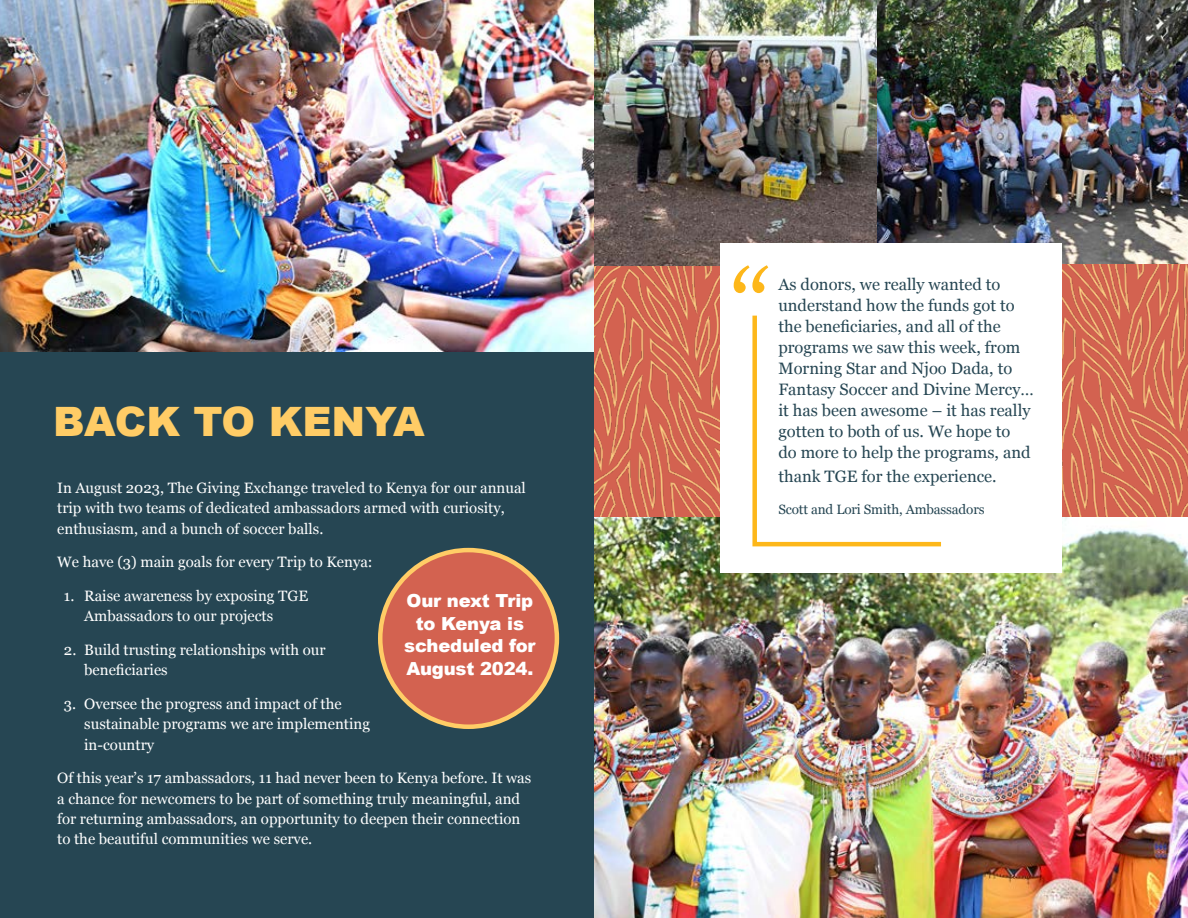
<style>
.page{position:relative;width:1188px;height:918px;background:#fff}
.page>*{position:absolute;margin:0;border:0;box-sizing:border-box;transform-origin:0 0}
.t1{font:900 40.5px "Arial";letter-spacing:-.01em;color:#fc6}
.t2{font:900 18px/22.5px "Arial";letter-spacing:-.01em;color:#fff;text-align:center}
.t3{font:16.5px/21px "Georgia";color:#264653}
.t4{font:15px/20.2px "Georgia";color:#fff}
.t5{font:13.5px "Georgia";letter-spacing:-.01em;color:#264653}
</style>
<div class="page">
<div style="left:0;top:0;width:594px;height:918px;background:#264653"></div>
<div style="left:380px;top:550px;width:177px;height:177px;background:#d36250;border-radius:50%"></div>
<div style="left:378px;top:548px;width:181px;height:181px;border:4px solid #fc6;border-radius:50%"></div>
<img style="left:594px;top:263px;width:594px;height:255px">
<img style="left:0;top:0;width:594px;height:352px">
<img style="left:594px;top:518px;width:594px;height:400px">
<img style="left:594px;top:0;width:284px;height:266px">
<img style="left:878px;top:0;width:310px;height:263px">
<div style="left:721px;top:243px;width:341px;height:330px;background:#fff"></div>
<svg style="left:734px;top:265px;width:34px;height:28px"></svg>
<svg style="left:752px;top:315px;width:189px;height:232px"></svg>
<h1 class="t1" style="left:53px;top:392px;width:373px">BACK TO KENYA</h1>
<p class="t4" style="left:57px;top:477px;width:470px">In August 2023, The Giving Exchange traveled to Kenya for our annual trip with two teams of dedicated ambassadors armed with curiosity, enthusiasm, and a bunch of soccer balls.</p>
<p class="t4" style="left:57px;top:551px;width:317px">We have (3) main goals for every Trip to Kenya:</p>
<p class="t4" style="left:84px;top:585px;width:225px;text-indent:-20px">1. Raise awareness by exposing TGE<br>Ambassadors to our projects</p>
<p class="t4" style="left:84px;top:639px;width:243px;text-indent:-20px">2. Build trusting relationships with our beneficiaries</p>
<p class="t4" style="left:84px;top:693px;width:287px;text-indent:-20px">3. Oversee the progress and impact of the sustainable programs we are implementing in-country</p>
<p class="t4" style="left:57px;top:767px;width:476px">Of this year’s 17 ambassadors, 11 had never been to Kenya before. It was a chance for newcomers to be part of something truly meaningful, and for returning ambassadors, an opportunity to deepen their connection to the beautiful communities we serve.</p>
<p class="t2" style="left:404px;top:589px;width:133px">Our next Trip to Kenya is scheduled for<br>August 2024.</p>
<p class="t3" style="left:778px;top:273px;width:257px">As donors, we really wanted to understand how the funds got to the beneficiaries, and all of the programs we saw this week, from<br>Morning Star and Njoo Dada, to<br>Fantasy Soccer and Divine Mercy… it has been awesome – it has really gotten to both of us. We hope to<br>do more to help the programs, and</p>
<p class="t3" style="left:778px;top:465px;width:220px">thank TGE for the experience.</p>
<p class="t5" style="left:778px;top:499px;width:208px">Scott and Lori Smith, Ambassadors</p>
</div>
